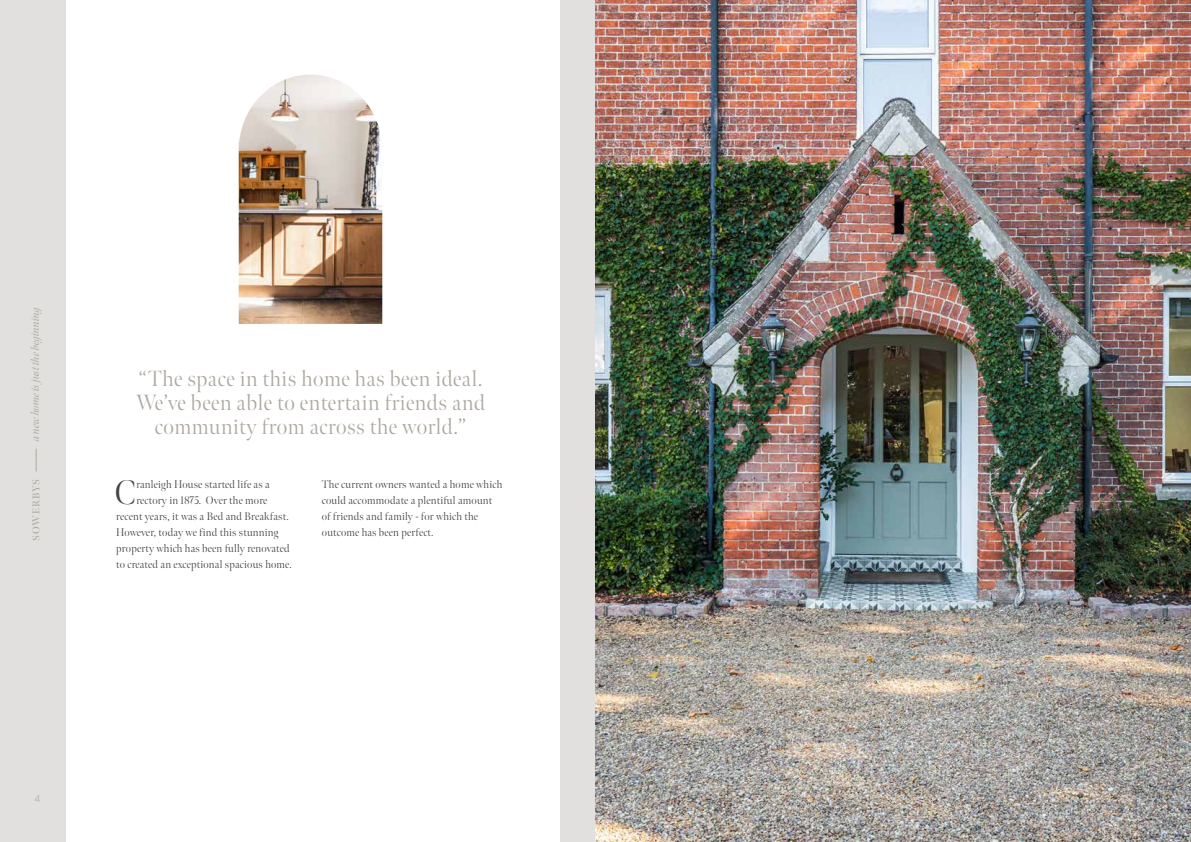
<style>
.page{position:relative;width:1191px;height:842px;background:#fff}
.page>*{position:absolute;margin:0;border:0;box-sizing:border-box;transform-origin:0 0}
.t1{font:300 34px "Meno Banner";color:#434141}
.t2{font:300 22px/24px "Meno Banner";letter-spacing:.025em;color:#ada8a0;text-align:center}
.t3{font:300 11px/16px "Meno Banner";letter-spacing:.02em;color:#434141}
.t4{font:italic 11px "Meno Banner";letter-spacing:-.01em;color:#ada8a0}
.t5{font:600 10px "Meno Banner";letter-spacing:.08em;color:#ada8a0}
.t6{font:300 10px "Quasimoda";color:#ada8a0}
</style>
<div class="page">
<div style="left:0;top:0;width:595px;height:842px;background:#e2e0df"></div>
<svg style="left:36px;top:449px;width:1px;height:22px"></svg>
<div style="left:66px;top:0;width:493px;height:842px;background:#fff"></div>
<img style="left:595px;top:0;width:596px;height:842px">
<img style="left:239px;top:75px;width:143px;height:249px">
<p class="t4" style="left:29px;top:441px;width:138px;rotate:-90deg">a new home is just the beginning</p>
<p class="t5" style="left:30px;top:541px;width:63px;rotate:-90deg">SOWERBYS</p>
<h2 class="t2" style="left:136px;top:367px;width:351px">“The space in this home has been ideal.<br>We’ve been able to entertain friends and community from across the world.”</h2>
<h1 class="t1" style="left:115px;top:472px;width:22px">C</h1>
<p class="t3" style="left:136px;top:477px;width:135px">ranleigh House started life as a</p>
<p class="t3" style="left:136px;top:493px;width:132px">rectory in 1875. Over the more</p>
<p class="t3" style="left:116px;top:509px;width:174px">recent years, it was a Bed and Breakfast.</p>
<p class="t3" style="left:116px;top:525px;width:164px">However, today we find this stunning</p>
<p class="t3" style="left:116px;top:541px;width:175px">property which has been fully renovated</p>
<p class="t3" style="left:116px;top:557px;width:177px">to created an exceptional spacious home.</p>
<p class="t3" style="left:322px;top:477px;width:182px">The current owners wanted a home which could accommodate a plentiful amount of friends and family - for which the outcome has been perfect.</p>
<p class="t6" style="left:35px;top:791px;width:7px">4</p>
</div>
